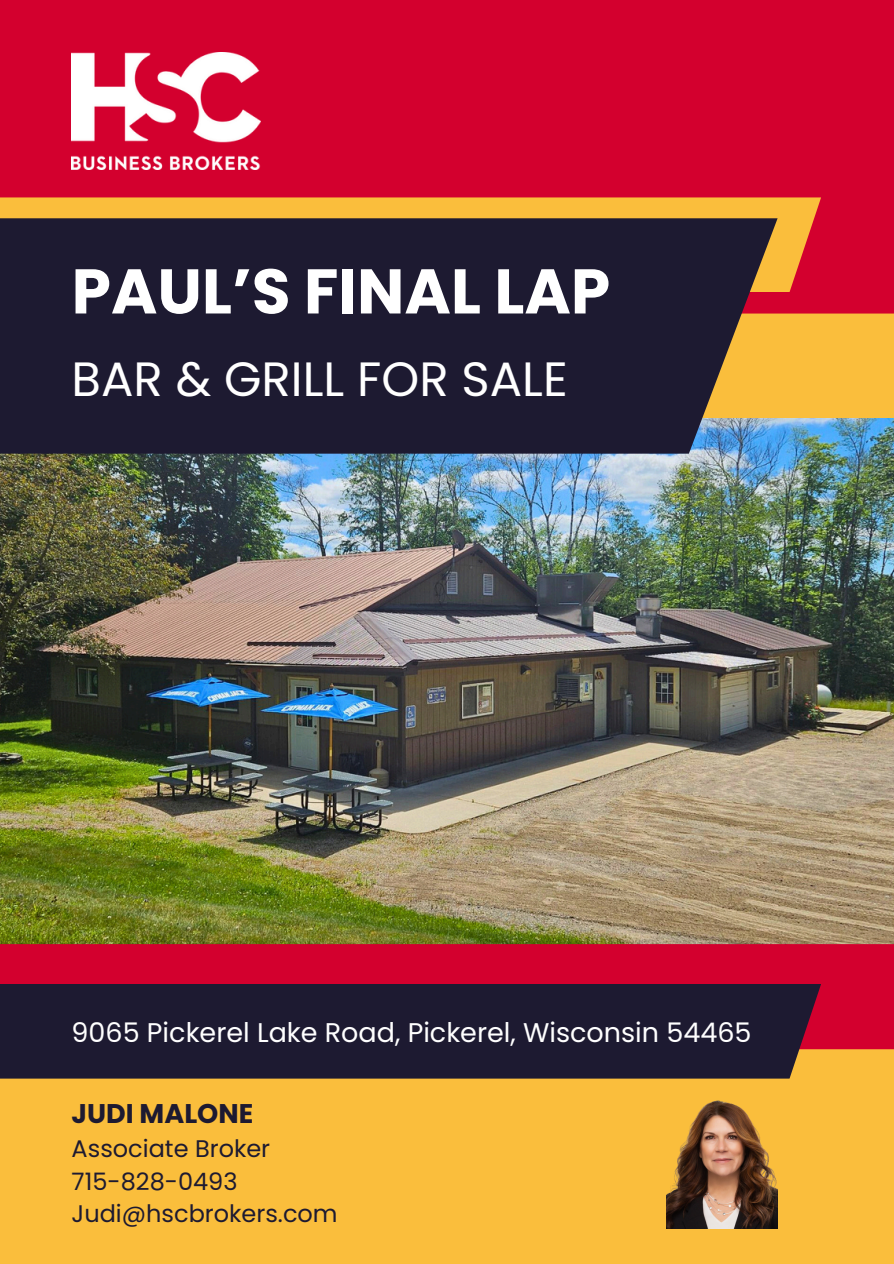
<style>
.page{position:relative;width:894px;height:1264px;background:#fff}
.page>*{position:absolute;margin:0;border:0;box-sizing:border-box;transform-origin:0 0}
.t1{font:700 63px "Poppins";color:#fff}
.t2{font:48.15px "Poppins";color:#fff}
.t3{font:27px "Poppins";color:#fff}
.t4{font:700 27px "Poppins";color:#1d1a31}
.t5{font:24px "Poppins";color:#1d1a31}
</style>
<div class="page">
<div style="left:0;top:0;width:893px;height:1263px;background:#d3002e"></div>
<img style="left:0;top:418px;width:893px;height:526px">
<div style="left:777px;top:313px;width:116px;height:105px;background:#fabe3c"></div>
<svg style="left:0;top:197px;width:820px;height:95px;fill:#fabe3c"></svg>
<div style="left:0;top:218px;width:777px;height:235px;background:#1d1a31"></div>
<div style="left:0;top:1049px;width:893px;height:214px;background:#fabe3c"></div>
<img style="left:72px;top:52px;width:189px;height:117px">
<div style="left:0;top:984px;width:820px;height:94px;background:#1d1a31"></div>
<img style="left:666px;top:1100px;width:111px;height:128px">
<h2 class="t1" style="left:72px;top:247px;width:540px">PAUL’S FINAL LAP</h2>
<p class="t2" style="left:72px;top:345px;width:497px">BAR &amp; GRILL FOR SALE</p>
<p class="t3" style="left:72px;top:1013px;width:681px">9065 Pickerel Lake Road, Pickerel, Wisconsin 54465</p>
<h3 class="t4" style="left:72px;top:1094px;width:183px">JUDI MALONE</h3>
<p class="t5" style="left:72px;top:1131px;width:200px">Associate Broker</p>
<p class="t5" style="left:72px;top:1164px;width:167px">715-828-0493</p>
<p class="t5" style="left:72px;top:1197px;width:267px">Judi@hscbrokers.com</p>
</div>
